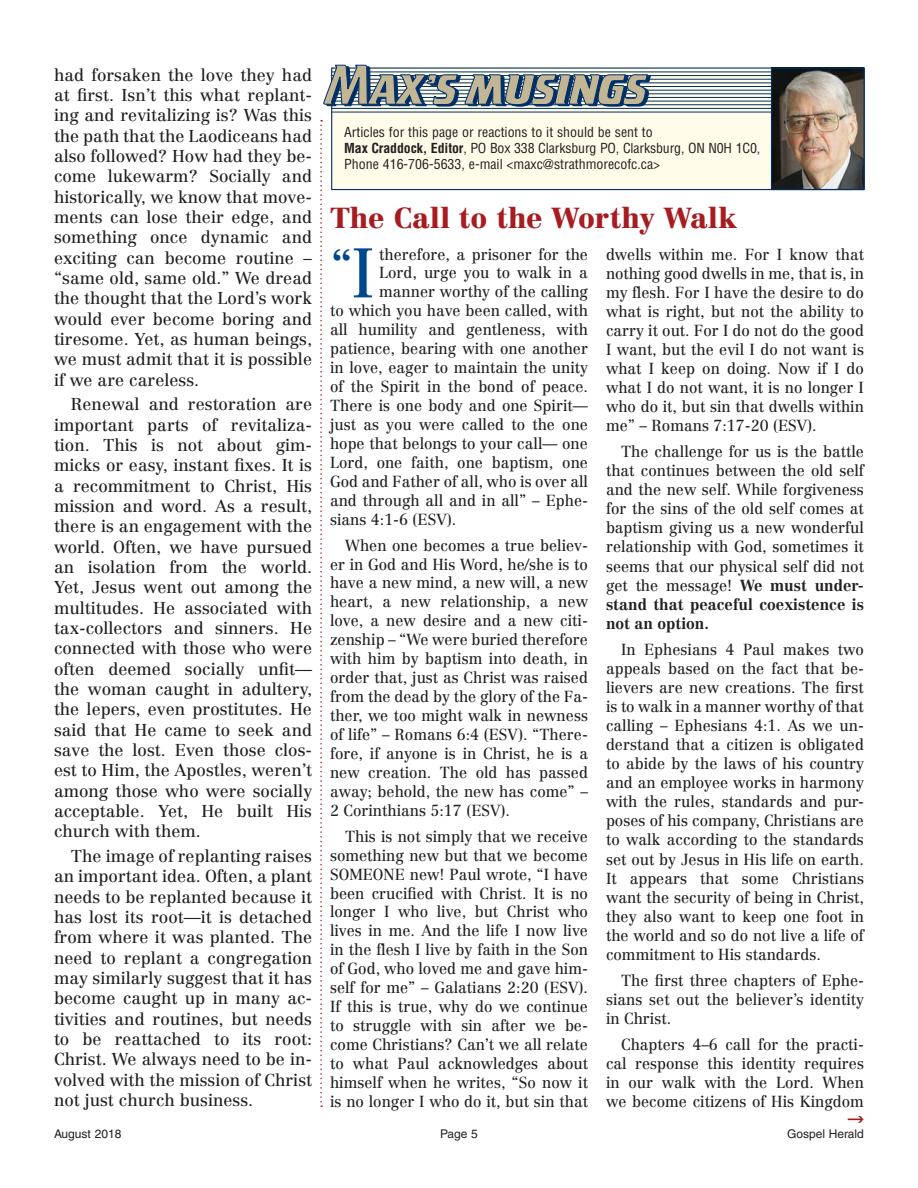
<style>
.page{position:relative;width:918px;height:1188px;background:#fff}
.page>*{position:absolute;margin:0;border:0;box-sizing:border-box;transform-origin:0 0}
.t1{font:48.15px "Centennial";color:#00478d}
.t2{font:900 28.5px "Centennial";color:#a61c20}
.t3{font:16.95px/20.4px "Centennial";color:#231f20;text-align:justify}
.t4{font:15.75px/19px "Centennial";color:#231f20;text-align:justify;scale:.96 1}
.t5{font:condensed 13.5px/16.2px "Helvetica";color:#231f20}
.t6{font:12px "Helvetica";color:#231f20}
.s1{font-weight:700}
.s2{font-size:68.85px}
</style>
<div class="page">
<div style="left:332px;top:68px;width:532px;height:122px;background:#fffde9"></div>
<img style="left:773px;top:69px;width:90px;height:119px">
<hr style="left:332px;top:72px;width:440px;height:1px;background:#002f67">
<hr style="left:332px;top:75px;width:440px;height:1px;background:#002f67">
<hr style="left:332px;top:79px;width:440px;height:1px;background:#002f67">
<hr style="left:332px;top:83px;width:440px;height:1px;background:#002f67">
<hr style="left:332px;top:86px;width:440px;height:1px;background:#002f67">
<hr style="left:332px;top:90px;width:440px;height:1px;background:#002f67">
<hr style="left:332px;top:94px;width:440px;height:1px;background:#002f67">
<hr style="left:332px;top:97px;width:440px;height:1px;background:#002f67">
<hr style="left:332px;top:101px;width:440px;height:1px;background:#002f67">
<hr style="left:332px;top:104px;width:440px;height:1px;background:#002f67">
<hr style="left:332px;top:108px;width:440px;height:1px;background:#002f67">
<hr style="left:332px;top:112px;width:440px;height:1px;background:#002f67">
<div style="left:771px;top:67px;width:94px;height:123px;border:1px solid #002f67"></div>
<svg style="left:848px;top:1116px;width:16px;height:7px"></svg>
<svg style="left:320px;top:64px;width:331px;height:1043px"></svg>
<p class="t3" style="left:54px;top:64px;width:260px">had forsaken the love they had at first. Isn’t this what replant&shy;ing and revitalizing is? Was this the path that the Laodiceans had also followed? How had they be&shy;come lukewarm? Socially and historically, we know that move&shy;ments can lose their edge, and something once dynamic and exciting can become routine – “same old, same old.” We dread the thought that the Lord’s work would ever become boring and tiresome. Yet, as human beings, we must admit that it is possible if we are careless.</p>
<p class="t3" style="left:54px;top:394px;width:260px;text-indent:17px">Renewal and restoration are important parts of revitaliza&shy;tion. This is not about gim&shy;micks or easy, instant fixes. It is a recommitment to Christ, His mission and word. As a result, there is an engagement with the world. Often, we have pursued an isolation from the world.<br>Yet, Jesus went out among the multitudes. He associated with tax-collectors and sinners. He connected with those who were often deemed socially unfit— the woman caught in adultery, the lepers, even prostitutes. He said that He came to seek and save the lost. Even those clos&shy;est to Him, the Apostles, weren’t among those who were socially acceptable. Yet, He built His church with them.</p>
<p class="t3" style="left:54px;top:846px;width:260px;text-indent:17px">The image of replanting raises an important idea. Often, a plant needs to be replanted because it has lost its root—it is detached from where it was planted. The need to replant a congregation may similarly suggest that it has become caught up in many ac&shy;tivities and routines, but needs to be reattached to its root:<br>Christ. We always need to be in&shy;volved with the mission of Christ not just church business.</p>
<p class="t5" style="left:344px;top:123px;width:418px">Articles for this page or reactions to it should be sent to<br><span class="s1">Max Craddock, Editor</span>, PO Box 338 Clarksburg PO, Clarksburg, ON N0H 1C0,<br>Phone 416-706-5633, e-mail &lt;maxc@strathmorecofc.ca&gt;</p>
<h2 class="t2" style="left:330px;top:201px;width:408px">The Call to the Worthy Walk</h2>
<h1 class="t1" style="left:330px;top:240px;width:46px">“<span class="s2">I</span></h1>
<p class="t4" style="left:379px;top:244px;width:219px">therefore, a prisoner for the</p>
<p class="t4" style="left:379px;top:263px;width:219px">Lord, urge you to walk in a</p>
<p class="t4" style="left:379px;top:282px;width:219px">manner worthy of the calling</p>
<p class="t4" style="left:330px;top:301px;width:270px">to which you have been called, with</p>
<p class="t4" style="left:330px;top:320px;width:270px">all humility and gentleness, with</p>
<p class="t4" style="left:330px;top:339px;width:270px">patience, bearing with one another</p>
<p class="t4" style="left:330px;top:358px;width:270px">in love, eager to maintain the unity</p>
<p class="t4" style="left:330px;top:377px;width:270px">of the Spirit in the bond of peace.</p>
<p class="t4" style="left:330px;top:396px;width:270px">There is one body and one Spirit—</p>
<p class="t4" style="left:330px;top:415px;width:270px">just as you were called to the one</p>
<p class="t4" style="left:330px;top:434px;width:270px">hope that belongs to your call— one</p>
<p class="t4" style="left:330px;top:453px;width:270px">Lord, one faith, one baptism, one</p>
<p class="t4" style="left:330px;top:472px;width:270px">God and Father of all, who is over all</p>
<p class="t4" style="left:330px;top:491px;width:270px">and through all and in all” – Ephe-</p>
<p class="t4" style="left:330px;top:510px;width:133px">sians 4:1-6 (ESV).</p>
<p class="t4" style="left:330px;top:535px;width:270px;text-indent:15px">When one becomes a true believ&shy;er in God and His Word, he/she is to have a new mind, a new will, a new heart, a new relationship, a new love, a new desire and a new citi&shy;zenship – “We were buried therefore with him by baptism into death, in order that, just as Christ was raised from the dead by the glory of the Fa&shy;ther, we too might walk in newness of life” – Romans 6:4 (ESV). “There&shy;fore, if anyone is in Christ, he is a new creation. The old has passed away; behold, the new has come” – 2 Corinthians 5:17 (ESV).</p>
<p class="t4" style="left:330px;top:827px;width:270px;text-indent:15px">This is not simply that we receive something new but that we become SOMEONE new! Paul wrote, “I have been crucified with Christ. It is no longer I who live, but Christ who lives in me. And the life I now live in the flesh I live by faith in the Son of God, who loved me and gave him&shy;self for me” – Galatians 2:20 (ESV).<br>If this is true, why do we continue to struggle with sin after we be&shy;come Christians? Can’t we all relate to what Paul acknowledges about himself when he writes, “So now it is no longer I who do it, but sin that</p>
<p class="t4" style="left:606px;top:244px;width:270px">dwells within me. For I know that nothing good dwells in me, that is, in my flesh. For I have the desire to do what is right, but not the ability to carry it out. For I do not do the good I want, but the evil I do not want is what I keep on doing. Now if I do what I do not want, it is no longer I who do it, but sin that dwells within me” – Romans 7:17-20 (ESV).</p>
<p class="t4" style="left:606px;top:442px;width:270px;text-indent:15px">The challenge for us is the battle that continues between the old self and the new self. While forgiveness for the sins of the old self comes at baptism giving us a new wonderful relationship with God, sometimes it seems that our physical self did not get the message! <span class="s1">We must under&shy;stand that peaceful coexistence is not an option.</span></p>
<p class="t4" style="left:606px;top:640px;width:270px;text-indent:15px">In Ephesians 4 Paul makes two appeals based on the fact that be&shy;lievers are new creations. The first is to walk in a manner worthy of that calling – Ephesians 4:1. As we un&shy;derstand that a citizen is obligated to abide by the laws of his country and an employee works in harmony with the rules, standards and pur&shy;poses of his company, Christians are to walk according to the standards set out by Jesus in His life on earth.<br>It appears that some Christians want the security of being in Christ, they also want to keep one foot in the world and so do not live a life of commitment to His standards.</p>
<p class="t4" style="left:606px;top:971px;width:270px;text-indent:15px">The first three chapters of Ephe&shy;sians set out the believer’s identity in Christ.</p>
<p class="t4" style="left:606px;top:1035px;width:270px;text-indent:15px">Chapters 4–6 call for the practi&shy;cal response this identity requires in our walk with the Lord. When we become citizens of His Kingdom</p>
<p class="t6" style="left:54px;top:1127px;width:69px">August 2018</p>
<p class="t6" style="left:440px;top:1127px;width:39px">Page 5</p>
<p class="t6" style="left:787px;top:1127px;width:78px">Gospel Herald</p>
</div>
